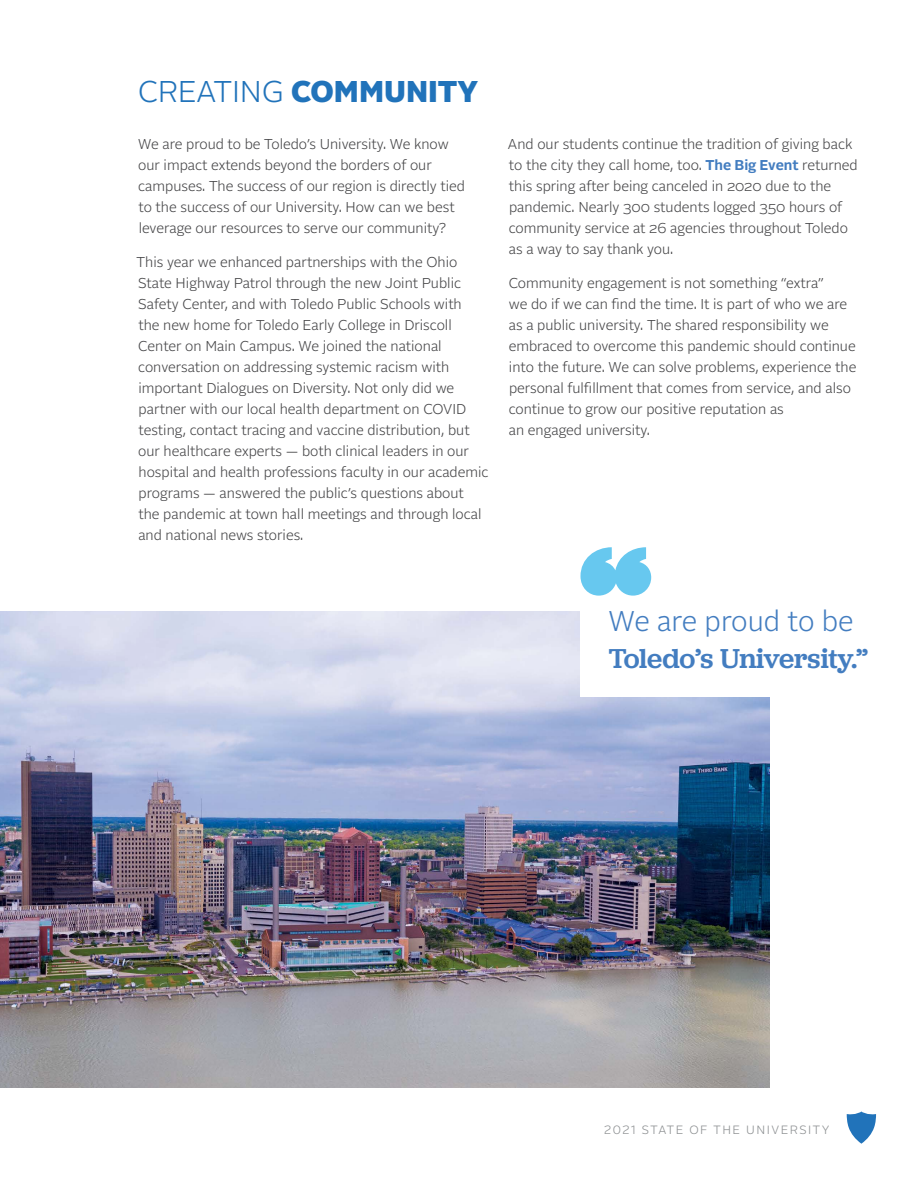
<style>
.page{position:relative;width:918px;height:1188px;background:#fff}
.page>*{position:absolute;margin:0;border:0;box-sizing:border-box;transform-origin:0 0}
.t1{font:900 30px "Alrightv 2 Normal LP";color:#2173ba}
.t2{font:500 28.5px "Jubilat";letter-spacing:-.01em;color:#437dc0}
.t3{font:300 28.5px "Alrightv 2 Normal";color:#437dc0}
.t4{font:300 14.25px/21px "Alrightv 2 Normal";color:#434345}
.t5{font:300 12px "Alrightv 2 Normal";letter-spacing:.13em;color:#8b8e90}
.s1{font-weight:300}
.s2{font-weight:700;color:#437dc0}
</style>
<div class="page">
<img style="left:0;top:611px;width:769px;height:477px">
<div style="left:580px;top:529px;width:338px;height:168px;background:#fff"></div>
<svg style="left:847px;top:1112px;width:29px;height:32px"></svg>
<svg style="left:580px;top:547px;width:71px;height:49px"></svg>
<h1 class="t1" style="left:138px;top:69px;width:342px"><span class="s1">CREATING</span> COMMUNITY</h1>
<p class="t4" style="left:138px;top:132px;width:328px">We are proud to be Toledo’s University. We know our impact extends beyond the borders of our campuses. The success of our region is directly tied to the success of our University. How can we best leverage our resources to serve our community?</p>
<p class="t4" style="left:137px;top:251px;width:353px">This year we enhanced partnerships with the Ohio State Highway Patrol through the new Joint Public Safety Center, and with Toledo Public Schools with<br>the new home for Toledo Early College in Driscoll Center on Main Campus. We joined the national conversation on addressing systemic racism with important Dialogues on Diversity. Not only did we partner with our local health department on COVID testing, contact tracing and vaccine distribution, but our healthcare experts — both clinical leaders in our hospital and health professions faculty in our academic programs — answered the public’s questions about<br>the pandemic at town hall meetings and through local and national news stories.</p>
<p class="t4" style="left:508px;top:132px;width:351px">And our students continue the tradition of giving back to the city they call home, too. <span class="s2">The Big Event</span> returned this spring after being canceled in 2020 due to the pandemic. Nearly 300 students logged 350 hours of community service at 26 agencies throughout Toledo as a way to say thank you.</p>
<p class="t4" style="left:509px;top:272px;width:349px">Community engagement is not something “extra”<br>we do if we can find the time. It is part of who we are as a public university. The shared responsibility we embraced to overcome this pandemic should continue into the future. We can solve problems, experience the personal fulfillment that comes from service, and also continue to grow our positive reputation as<br>an engaged university.</p>
<h2 class="t3" style="left:609px;top:601px;width:247px">We are proud to be</h2>
<h2 class="t2" style="left:609px;top:640px;width:261px">Toledo’s University.”</h2>
<p class="t5" style="left:604px;top:1121px;width:227px">2021 STATE OF THE UNIVERSITY</p>
</div>
